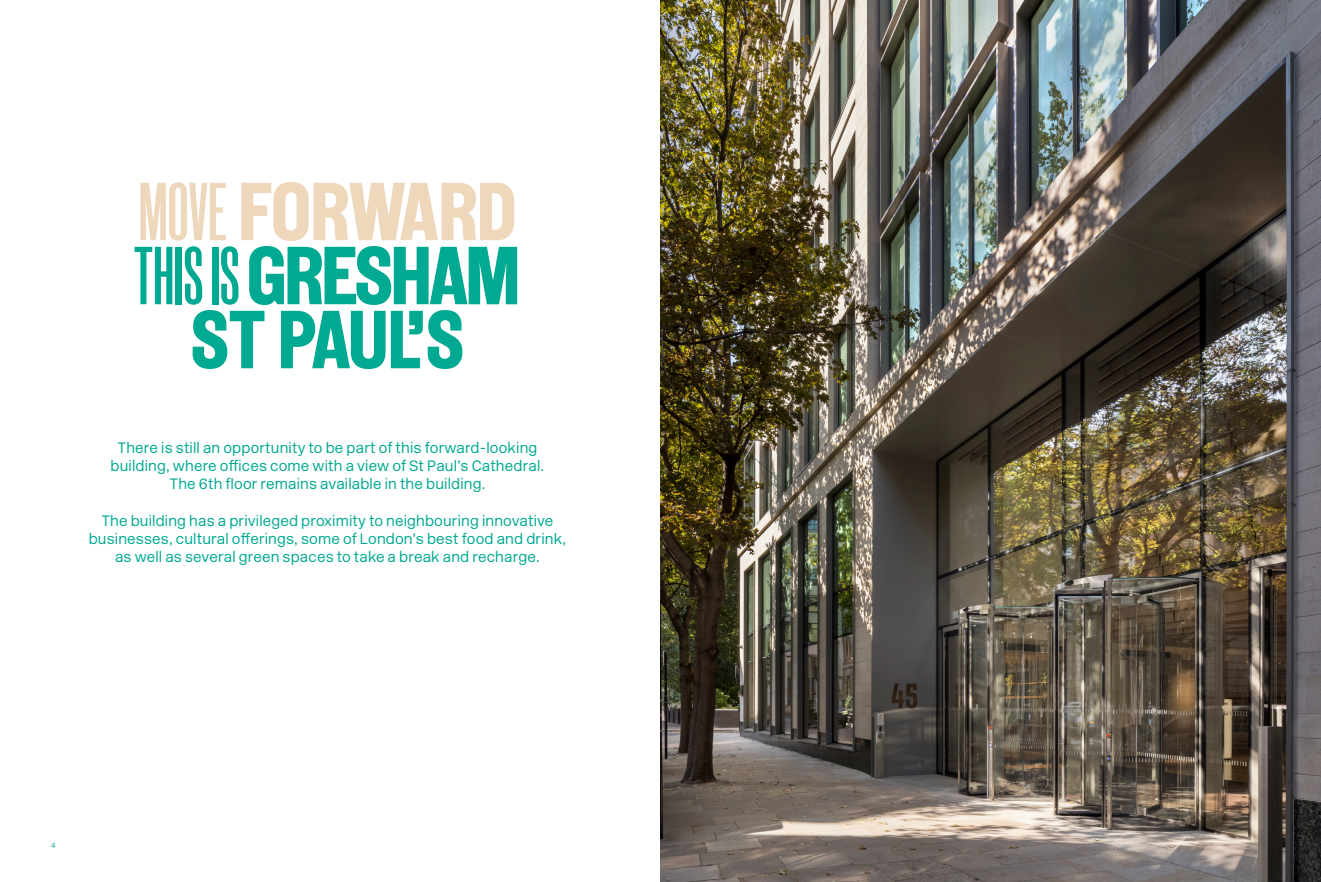
<style>
.page{position:relative;width:1321px;height:882px;background:#fff}
.page>*{position:absolute;margin:0;border:0;box-sizing:border-box;transform-origin:0 0}
.Cover_text_82_64{font:82px/64px "New Grotesk Square FIVE";letter-spacing:-.035em;color:#00a991;text-align:center}
.Cover_text_82_64-2{font:82px "New Grotesk Square FIVE";letter-spacing:-.02em;color:#eed7bb}
.Chapter_intro_15_18{font:300 15px/18px "New Rail Alphabet";letter-spacing:.01em;color:#00a991;text-align:center}
.t1{font:300 7.5px "New Rail Alphabet";color:#00a991}
.s1{font-family:"New Grotesk Square TWO"}
</style>
<div class="page">
<img style="left:718px;top:0;width:603px;height:882px">
<img style="left:660px;top:0;width:58px;height:882px">
<p class="Cover_text_82_64-2" style="left:138px;top:161px;width:380px"><span class="s1">MOVE</span> FORWARD</p>
<p class="Cover_text_82_64" style="left:134px;top:244px;width:388px"><span class="s1">THIS IS</span>GRESHAM<br>ST PAUL'S</p>
<p class="Chapter_intro_15_18" style="left:111px;top:439px;width:435px">There is still an opportunity to be part of this forward-looking building, where offices come with a view of St Paul’s Cathedral.<br>The 6th floor remains available in the building.</p>
<p class="Chapter_intro_15_18" style="left:89px;top:511px;width:479px">The building has a privileged proximity to neighbouring innovative businesses, cultural offerings, some of London’s best food and drink, as well as several green spaces to take a break and recharge.</p>
<p class="t1" style="left:51px;top:840px;width:6px">4</p>
</div>
